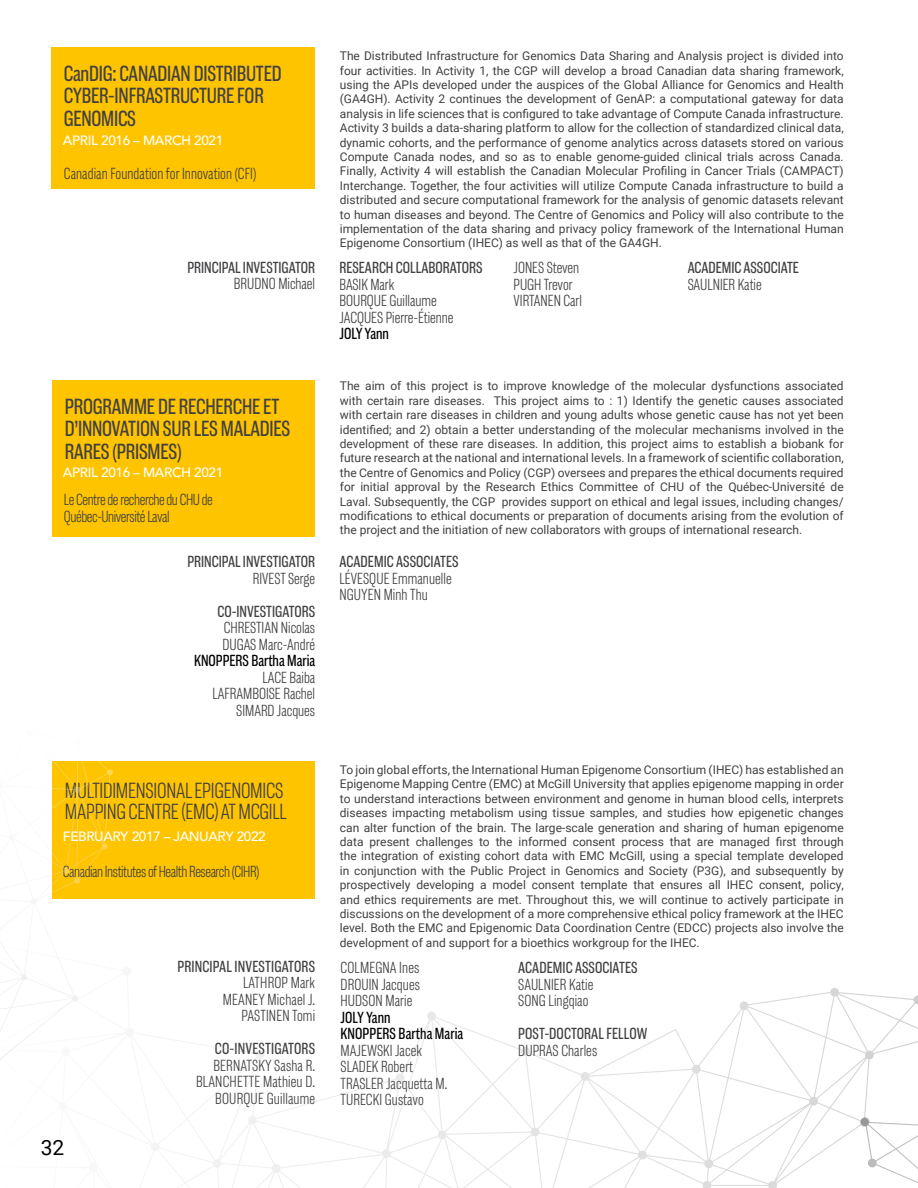
<style>
.page{position:relative;width:918px;height:1188px;background:#fff}
.page>*{position:absolute;margin:0;border:0;box-sizing:border-box;transform-origin:0 0}
.t1{font:22.5px/22.5px "Americane Cond";letter-spacing:-.01em;color:#414042}
.t2{font:300 22.5px/21px "Americane Cond";letter-spacing:-.01em;color:#414042}
.t3{font:21px "Roboto";color:#000}
.t4{font:300 16.5px/16.5px "Americane Cond";color:#414042}
.t5{font:16.5px "Americane Cond";color:#414042}
.t6{font:300 16.5px/16.5px "Americane Cond";letter-spacing:-.025em;color:#414042}
.t7{font:16.5px/16.5px "Americane Cond";color:#000}
.t8{font:500 13.5px "Avenir";letter-spacing:-.025em;color:#fff}
.t9{font:12px/14.4px "Roboto";color:#414042;text-align:justify}
</style>
<div class="page">
<div style="left:51px;top:48px;width:264px;height:141px;background:#ffc400"></div>
<div style="left:52px;top:380px;width:263px;height:156px;background:#ffc400"></div>
<div style="left:52px;top:761px;width:263px;height:138px;background:#ffc400"></div>
<svg style="left:168px;top:988px;width:693px;height:200px"></svg>
<svg style="left:861px;top:994px;width:57px;height:189px"></svg>
<svg style="left:0;top:761px;width:113px;height:299px"></svg>
<h1 class="t1" style="left:64px;top:62px;width:219px">CanDIG: CANADIAN DISTRIBUTED<br>CYBER-INFRASTRUCTURE FOR<br>GENOMICS</h1>
<p class="t8" style="left:63px;top:128px;width:162px">APRIL 2016 – MARCH 2021</p>
<h3 class="t4" style="left:64px;top:165px;width:194px">Canadian Foundation for Innovation (CFI)</h3>
<h3 class="t5" style="left:187px;top:257px;width:129px">PRINCIPAL INVESTIGATOR</h3>
<h3 class="t4" style="left:234px;top:275px;width:83px">BRUDNO Michael</h3>
<h1 class="t1" style="left:65px;top:395px;width:227px">PROGRAMME DE RECHERCHE ET<br>D’INNOVATION SUR LES MALADIES<br>RARES (PRISMES)</h1>
<p class="t8" style="left:63px;top:460px;width:162px">APRIL 2016 – MARCH 2021</p>
<h3 class="t6" style="left:64px;top:491px;width:150px">Le Centre de recherche du CHU de<br>Québec-Université Laval</h3>
<h3 class="t5" style="left:187px;top:552px;width:129px">PRINCIPAL INVESTIGATOR</h3>
<h3 class="t4" style="left:253px;top:570px;width:64px">RIVEST Serge</h3>
<h3 class="t5" style="left:217px;top:601px;width:99px">CO-INVESTIGATORS</h3>
<h3 class="t4" style="left:223px;top:619px;width:94px">CHRESTIAN Nicolas<br>DUGAS Marc-André</h3>
<h3 class="t7" style="left:194px;top:652px;width:123px">KNOPPERS Bartha Maria</h3>
<h3 class="t4" style="left:213px;top:669px;width:104px;text-align:right">LACE Baiba<br>LAFRAMBOISE Rachel<br>SIMARD Jacques</h3>
<h1 class="t2" style="left:65px;top:779px;width:223px">MULTIDIMENSIONAL EPIGENOMICS<br>MAPPING CENTRE (EMC) AT MCGILL</h1>
<p class="t8" style="left:63px;top:825px;width:204px">FEBRUARY 2017 – JANUARY 2022</p>
<h3 class="t6" style="left:63px;top:863px;width:198px">Canadian Institutes of Health Research (CIHR)</h3>
<h2 class="t3" style="left:41px;top:1133px;width:25px">32</h2>
<h3 class="t5" style="left:177px;top:957px;width:139px">PRINCIPAL INVESTIGATORS</h3>
<h3 class="t4" style="left:223px;top:974px;width:94px;text-align:right">LATHROP Mark<br>MEANEY Michael J.<br>PASTINEN Tomi</h3>
<h3 class="t5" style="left:215px;top:1039px;width:102px">CO-INVESTIGATORS</h3>
<h3 class="t4" style="left:196px;top:1057px;width:121px;text-align:right">BERNATSKY Sasha R.<br>BLANCHETTE Mathieu D.<br>BOURQUE Guillaume</h3>
<p class="t9" style="left:340px;top:48px;width:505px">The Distributed Infrastructure for Genomics Data Sharing and Analysis project is divided into four activities. In Activity 1, the CGP will develop a broad Canadian data sharing framework, using the APIs developed under the auspices of the Global Alliance for Genomics and Health (GA4GH). Activity 2 continues the development of GenAP: a computational gateway for data analysis in life sciences that is configured to take advantage of Compute Canada infrastructure.<br>Activity 3 builds a data-sharing platform to allow for the collection of standardized clinical data, dynamic cohorts, and the performance of genome analytics across datasets stored on various Compute Canada nodes, and so as to enable genome-guided clinical trials across Canada.<br>Finally, Activity 4 will establish the Canadian Molecular Profiling in Cancer Trials (CAMPACT)<br>Interchange. Together, the four activities will utilize Compute Canada infrastructure to build a distributed and secure computational framework for the analysis of genomic datasets relevant to human diseases and beyond. The Centre of Genomics and Policy will also contribute to the implementation of the data sharing and privacy policy framework of the International Human Epigenome Consortium (IHEC) as well as that of the GA4GH.</p>
<h3 class="t5" style="left:339px;top:258px;width:144px">RESEARCH COLLABORATORS</h3>
<h3 class="t4" style="left:339px;top:276px;width:116px">BASIK Mark<br>BOURQUE Guillaume<br>JACQUES Pierre-Étienne</h3>
<h3 class="t7" style="left:339px;top:325px;width:51px">JOLY Yann</h3>
<h3 class="t4" style="left:514px;top:259px;width:70px">JONES Steven<br>PUGH Trevor<br>VIRTANEN Carl</h3>
<h3 class="t5" style="left:688px;top:258px;width:113px">ACADEMIC ASSOCIATE</h3>
<h3 class="t4" style="left:688px;top:276px;width:76px">SAULNIER Katie</h3>
<p class="t9" style="left:340px;top:379px;width:505px">The aim of this project is to improve knowledge of the molecular dysfunctions associated with certain rare diseases. This project aims to : 1) Identify the genetic causes associated with certain rare diseases in children and young adults whose genetic cause has not yet been identified; and 2) obtain a better understanding of the molecular mechanisms involved in the development of these rare diseases. In addition, this project aims to establish a biobank for future research at the national and international levels. In a framework of scientific collaboration, the Centre of Genomics and Policy (CGP) oversees and prepares the ethical documents required for initial approval by the Research Ethics Committee of CHU of the Québec-Université de Laval. Subsequently, the CGP provides support on ethical and legal issues, including changes/ modifications to ethical documents or preparation of documents arising from the evolution of the project and the initiation of new collaborators with groups of international research.</p>
<h3 class="t5" style="left:339px;top:552px;width:121px">ACADEMIC ASSOCIATES</h3>
<h3 class="t4" style="left:339px;top:570px;width:114px">LÉVESQUE Emmanuelle<br>NGUYEN Minh Thu</h3>
<p class="t9" style="left:340px;top:762px;width:505px">To join global efforts, the International Human Epigenome Consortium (IHEC) has established an Epigenome Mapping Centre (EMC) at McGill University that applies epigenome mapping in order to understand interactions between environment and genome in human blood cells, interprets diseases impacting metabolism using tissue samples, and studies how epigenetic changes can alter function of the brain. The large-scale generation and sharing of human epigenome data present challenges to the informed consent process that are managed first through the integration of existing cohort data with EMC McGill, using a special template developed in conjunction with the Public Project in Genomics and Society (P3G), and subsequently by prospectively developing a model consent template that ensures all IHEC consent, policy, and ethics requirements are met. Throughout this, we will continue to actively participate in discussions on the development of a more comprehensive ethical policy framework at the IHEC level. Both the EMC and Epigenomic Data Coordination Centre (EDCC) projects also involve the development of and support for a bioethics workgroup for the IHEC.</p>
<h3 class="t4" style="left:341px;top:959px;width:81px;text-align:justify">COLMEGNA Ines DROUIN Jacques HUDSON Marie</h3>
<h3 class="t7" style="left:341px;top:1009px;width:124px">JOLY Yann<br>KNOPPERS Bartha Maria</h3>
<h3 class="t4" style="left:341px;top:1041px;width:108px">MAJEWSKI Jacek<br>SLADEK Robert<br>TRASLER Jacquetta M.<br>TURECKI Gustavo</h3>
<h3 class="t5" style="left:518px;top:958px;width:121px">ACADEMIC ASSOCIATES</h3>
<h3 class="t4" style="left:518px;top:975px;width:77px">SAULNIER Katie<br>SONG Lingqiao</h3>
<h3 class="t5" style="left:518px;top:1024px;width:131px">POST-DOCTORAL FELLOW</h3>
<h3 class="t4" style="left:518px;top:1041px;width:80px">DUPRAS Charles</h3>
</div>
